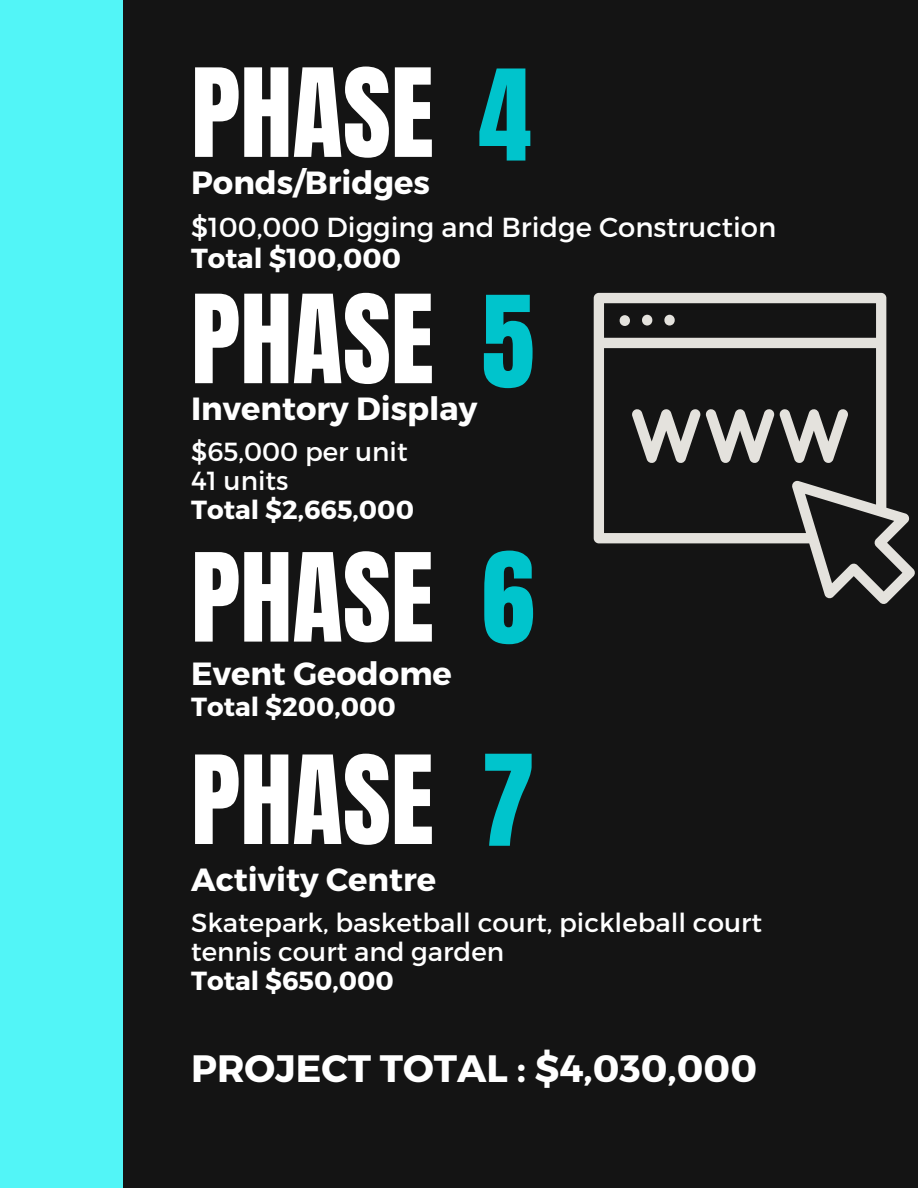
<style>
.page{position:relative;width:918px;height:1188px;background:#141414}
.page>*{position:absolute;margin:0;border:0;box-sizing:border-box;transform-origin:0 0}
.t1{font:107.1px "Anton";color:#00c4cc}
.t2{font:104.25px "Anton";color:#fff}
.t3{font:700 38.1px "Montserrat";color:#fff}
.t4{font:700 32.1px "Montserrat";color:#fff}
.t5{font:27.45px "Montserrat";color:#fff}
.t6{font:700 27.45px "Montserrat";color:#fff}
.t7{font:26.1px "Montserrat";color:#fff}
.t8{font:700 26.1px "Montserrat";color:#fff}
.s1{font-size:107.1px;color:#00c4cc}
</style>
<div class="page">
<div style="left:0;top:0;width:123px;height:1188px;background:#52f5f7"></div>
<svg style="left:594px;top:293px;width:321px;height:311px"></svg>
<p class="t2" style="left:191px;top:38px;width:244px">PHASE</p>
<p class="t1" style="left:478px;top:39px;width:54px">4</p>
<p class="t4" style="left:191px;top:162px;width:240px">Ponds/Bridges</p>
<p class="t5" style="left:191px;top:209px;width:587px">$100,000 Digging and Bridge Construction</p>
<p class="t6" style="left:191px;top:241px;width:212px">Total $100,000</p>
<p class="t2" style="left:191px;top:265px;width:244px">PHASE</p>
<p class="t1" style="left:482px;top:265px;width:54px">5</p>
<p class="t4" style="left:191px;top:388px;width:288px">Inventory Display</p>
<p class="t7" style="left:191px;top:435px;width:218px">$65,000 per unit</p>
<p class="t7" style="left:191px;top:464px;width:99px">41 units</p>
<p class="t8" style="left:191px;top:493px;width:224px">Total $2,665,000</p>
<p class="t2" style="left:191px;top:523px;width:345px">PHASE <span class="s1">6</span></p>
<p class="t4" style="left:191px;top:652px;width:262px">Event Geodome</p>
<p class="t8" style="left:191px;top:690px;width:206px">Total $200,000</p>
<p class="t2" style="left:191px;top:725px;width:345px">PHASE <span class="s1">7</span></p>
<p class="t4" style="left:191px;top:859px;width:247px">Activity Centre</p>
<p class="t7" style="left:191px;top:905px;width:572px">Skatepark, basketball court, pickleball court</p>
<p class="t7" style="left:191px;top:934px;width:315px">tennis court and garden</p>
<p class="t8" style="left:191px;top:964px;width:204px">Total $650,000</p>
<p class="t3" style="left:191px;top:1043px;width:568px">PROJECT TOTAL : $4,030,000</p>
</div>
